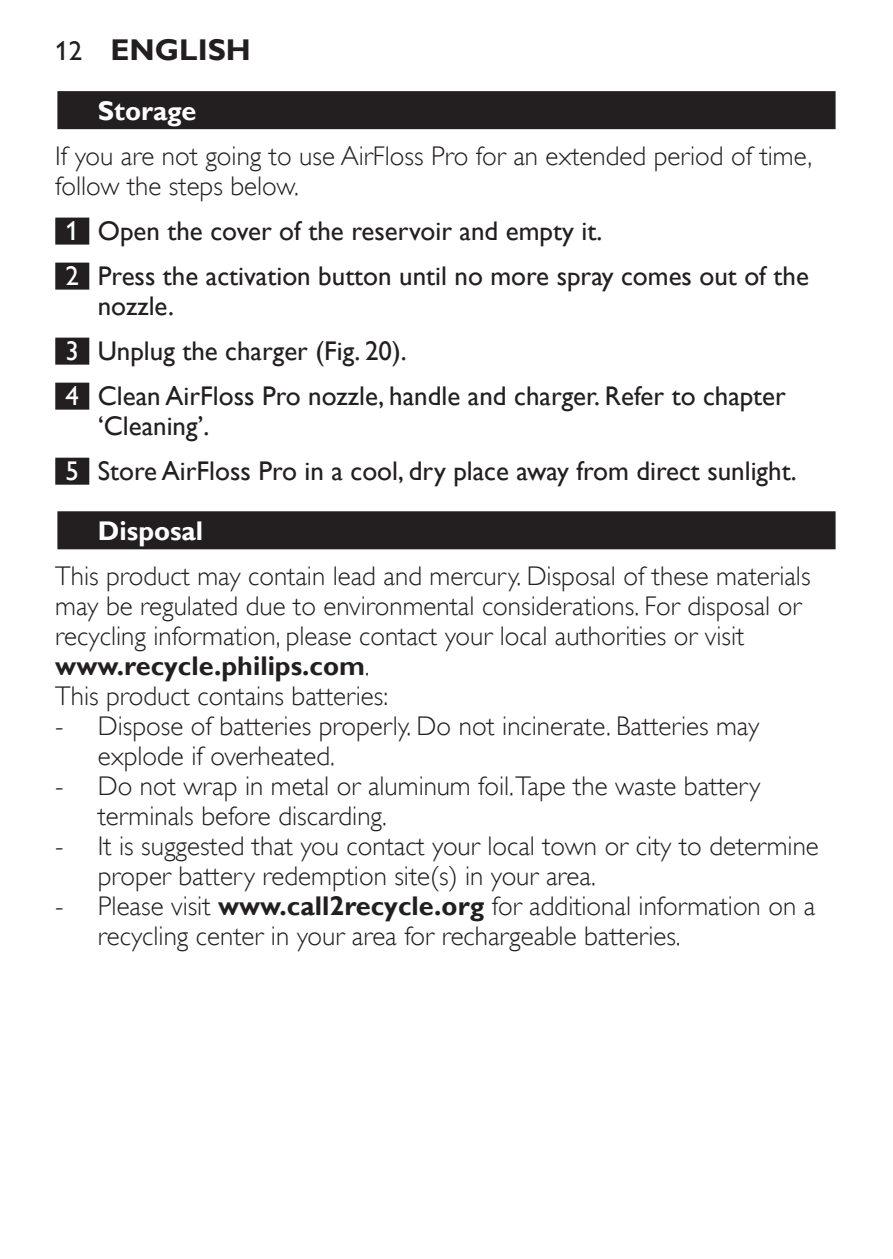
<style>
.page{position:relative;width:893px;height:1259px;background:#fff}
.page>*{position:absolute;margin:0;border:0;box-sizing:border-box;transform-origin:0 0}
.t1{font:700 30px "Gill Sans Alt One WGL";color:#231f20}
.t2{font:27px/30px "Gill Sans Alt One WGL Light";color:#231f20}
.t3{font:27px/45px "Gill Sans Alt One WGL";color:#231f20}
.t4{font:700 27px "Gill Sans Alt One WGL";color:#231f20}
.t5{font:700 27px "Gill Sans Alt One WGL";color:#fff}
.s1{font-weight:400;font-size:27px}
.s2{color:#fff}
.s3{font-family:"Gill Sans Alt One WGL Light";font-weight:400}
.s4{font-family:"Gill Sans Alt One WGL";font-weight:700}
</style>
<div class="page">
<div style="left:55px;top:89px;width:783px;height:43px;background:linear-gradient(to right,#dcdbdc,#dcdbdc)"></div>
<div style="left:57px;top:91px;width:779px;height:38px;background:#231f20"></div>
<div style="left:55px;top:218px;width:34px;height:27px;background:#231f20"></div>
<div style="left:55px;top:263px;width:34px;height:27px;background:#231f20"></div>
<div style="left:55px;top:338px;width:34px;height:27px;background:#231f20"></div>
<div style="left:55px;top:383px;width:34px;height:27px;background:#231f20"></div>
<div style="left:55px;top:458px;width:34px;height:27px;background:#231f20"></div>
<div style="left:55px;top:509px;width:783px;height:43px;background:linear-gradient(to right,#b8b6b7,#b8b6b7)"></div>
<div style="left:57px;top:511px;width:779px;height:38px;background:#231f20"></div>
<p class="t1" style="left:55px;top:29px;width:197px"><span class="s1">12</span> ENGLISH</p>
<p class="t5" style="left:98px;top:92px;width:100px">Storage</p>
<p class="t2" style="left:55px;top:141px;width:758px">If you are not going to use AirFloss Pro for an extended period of time, follow the steps below.</p>
<p class="t3" style="left:66px;top:208px;width:745px"><span class="s2">1</span> Open the cover of the reservoir and empty it.<br><span class="s2">2</span> Press the activation button until no more spray comes out of the</p>
<p class="t3" style="left:66px;top:283px;width:722px;text-indent:32px">nozzle.<br><span class="s2">3</span> Unplug the charger (Fig. 20).<br><span class="s2">4</span> Clean AirFloss Pro nozzle, handle and charger. Refer to chapter</p>
<p class="t3" style="left:66px;top:403px;width:732px;text-indent:32px">‘Cleaning’.<br><span class="s2">5</span> Store AirFloss Pro in a cool, dry place away from direct sunlight.</p>
<p class="t5" style="left:98px;top:512px;width:107px">Disposal</p>
<p class="t2" style="left:55px;top:561px;width:757px">This product may contain lead and mercury. Disposal of these materials may be regulated due to environmental considerations. For disposal or recycling information, please contact your local authorities or visit</p>
<p class="t4" style="left:55px;top:647px;width:316px">www.recycle.philips.com<span class="s3">.</span></p>
<p class="t2" style="left:55px;top:681px;width:334px">This product contains batteries:</p>
<p class="t2" style="left:98px;top:711px;width:663px;text-indent:-43px">- Dispose of batteries properly. Do not incinerate. Batteries may explode if overheated.</p>
<p class="t2" style="left:98px;top:771px;width:664px;text-indent:-43px">- Do not wrap in metal or aluminum foil.Tape the waste battery terminals before discarding.</p>
<p class="t2" style="left:98px;top:831px;width:722px;text-indent:-43px">- It is suggested that you contact your local town or city to determine proper battery redemption site(s) in your area.</p>
<p class="t2" style="left:98px;top:891px;width:719px;text-indent:-43px">- Please visit <span class="s4">www.call2recycle.org</span> for additional information on a recycling center in your area for rechargeable batteries.</p>
</div>
